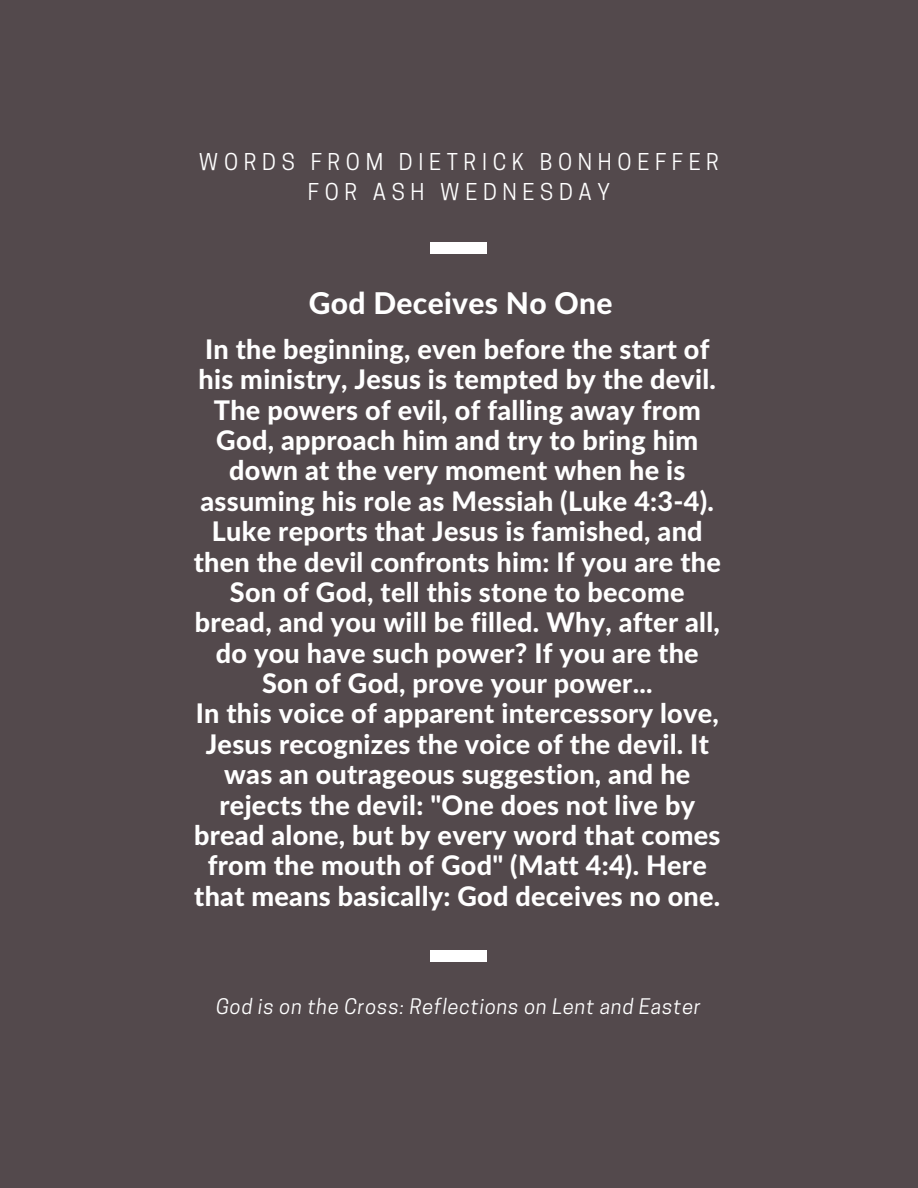
<style>
.page{position:relative;width:918px;height:1188px;background:#53494c}
.page>*{position:absolute;margin:0;border:0;box-sizing:border-box;transform-origin:0 0}
.t1{font:800 30px "Lato Latin";letter-spacing:.01em;color:#fff}
.t2{font:800 27px/30.3px "Lato Latin";letter-spacing:.01em;color:#fff;text-align:center}
.t3{font:21.75px/30.3px "Cooper Hewitt";letter-spacing:.26em;color:#fff;text-align:center}
.t4{font:italic 20.1px "Cooper Hewitt";letter-spacing:.04em;color:#fff}
</style>
<div class="page">
<div style="left:430px;top:242px;width:56px;height:12px;background:#fff"></div>
<div style="left:431px;top:950px;width:56px;height:12px;background:#fff"></div>
<p class="t3" style="left:199px;top:149px;width:522px">WORDS FROM DIETRICK BONHOEFFER<br>FOR ASH WEDNESDAY</p>
<p class="t1" style="left:309px;top:289px;width:305px">God Deceives No One</p>
<p class="t2" style="left:194px;top:336px;width:529px">In the beginning, even before the start of his ministry, Jesus is tempted by the devil.<br>The powers of evil, of falling away from God, approach him and try to bring him down at the very moment when he is assuming his role as Messiah (Luke 4:3-4).<br>Luke reports that Jesus is famished, and then the devil confronts him: If you are the Son of God, tell this stone to become bread, and you will be filled. Why, after all, do you have such power? If you are the Son of God, prove your power...<br>In this voice of apparent intercessory love, Jesus recognizes the voice of the devil. It was an outrageous suggestion, and he rejects the devil: "One does not live by bread alone, but by every word that comes from the mouth of God" (Matt 4:4). Here that means basically: God deceives no one.</p>
<p class="t4" style="left:216px;top:998px;width:486px">God is on the Cross: Reflections on Lent and Easter</p>
</div>
